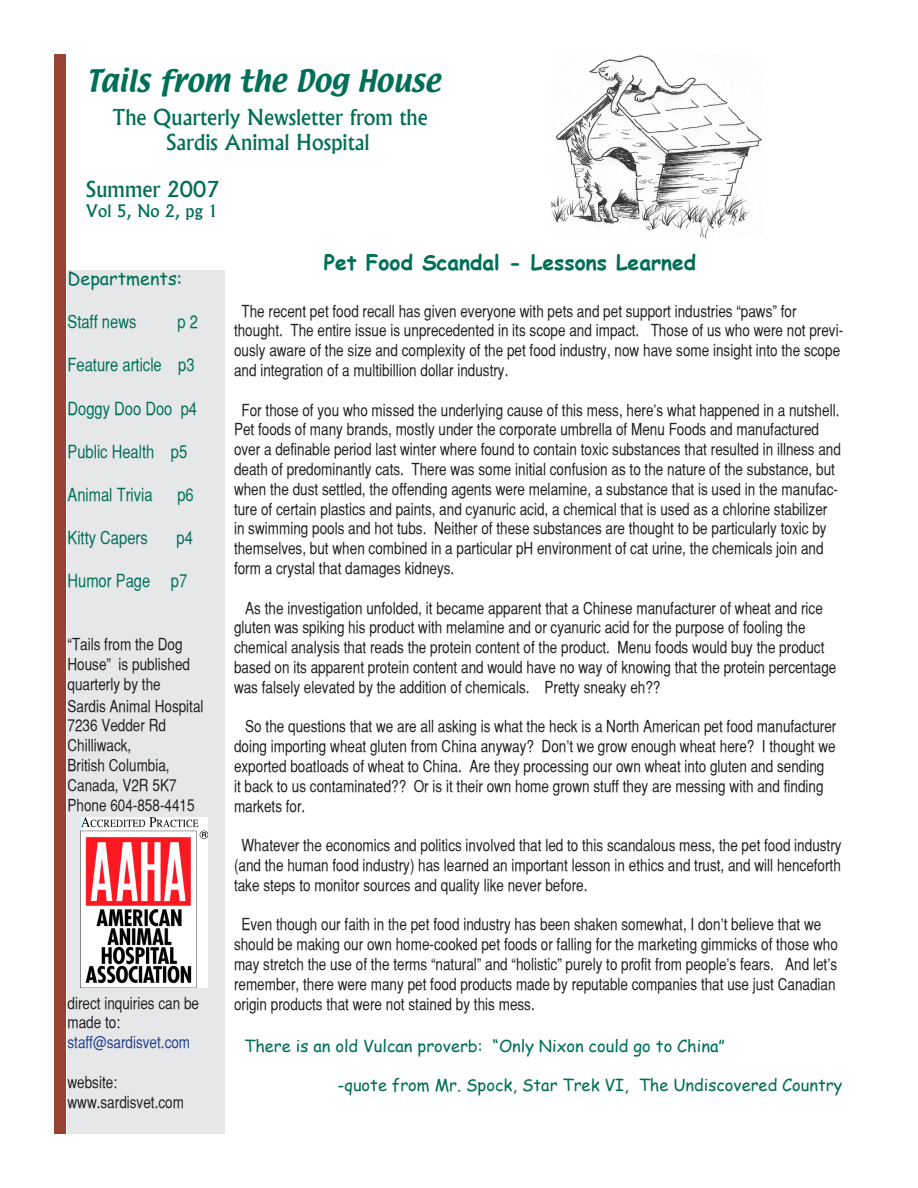
<style>
.page{position:relative;width:918px;height:1188px;background:#fff}
.page>*{position:absolute;margin:0;border:0;box-sizing:border-box;transform-origin:0 0}
.t1{font:27px "Textile";color:#016f58}
.t2{font:500 21px "Albertus";color:#016f58}
.t3{font:700 21px "Comic Sans MS";color:#016f58}
.t4{font:18px "Bastion Plain";color:#016f58}
.t5{font:18px "Comic Sans MS";color:#016f58}
.t6{font:16.5px/19.8px "Bastion Plain";color:#231f20}
.t7{font:16.5px "Comic Sans MS";color:#016f58}
.t8{font:16.5px "Bastion Plain";color:#253f8e}
.t9{font:500 16.5px "Albertus";color:#016f58}
</style>
<div class="page">
<div style="left:68px;top:271px;width:157px;height:863px;background:#e6e7e9"></div>
<img style="left:552px;top:55px;width:210px;height:182px">
<div style="left:54px;top:54px;width:12px;height:1080px;background:#964333"></div>
<img style="left:81px;top:818px;width:126px;height:169px">
<p class="t1" style="left:87px;top:62px;width:355px">Tails from the Dog House</p>
<p class="t2" style="left:112px;top:104px;width:317px">The Quarterly Newsletter from the</p>
<p class="t2" style="left:166px;top:129px;width:205px">Sardis Animal Hospital</p>
<p class="t2" style="left:86px;top:177px;width:135px">Summer 2007</p>
<p class="t9" style="left:86px;top:201px;width:134px">Vol 5, No 2, pg 1</p>
<p class="t5" style="left:68px;top:265px;width:116px">Departments:</p>
<p class="t4" style="left:68px;top:312px;width:70px">Staff news</p>
<p class="t4" style="left:177px;top:312px;width:22px">p 2</p>
<p class="t4" style="left:68px;top:355px;width:129px">Feature article p3</p>
<p class="t4" style="left:68px;top:398px;width:131px">Doggy Doo Doo p4</p>
<p class="t4" style="left:68px;top:441px;width:121px">Public Health p5</p>
<p class="t4" style="left:68px;top:484px;width:87px">Animal Trivia</p>
<p class="t4" style="left:177px;top:484px;width:18px">p6</p>
<p class="t4" style="left:68px;top:528px;width:82px">Kitty Capers</p>
<p class="t4" style="left:177px;top:528px;width:18px">p4</p>
<p class="t4" style="left:68px;top:571px;width:121px">Humor Page p7</p>
<p class="t6" style="left:68px;top:635px;width:124px">“Tails from the Dog<br>House” is published quarterly by the</p>
<p class="t6" style="left:68px;top:696px;width:138px">Sardis Animal Hospital</p>
<p class="t6" style="left:68px;top:716px;width:100px">7236 Vedder Rd</p>
<p class="t6" style="left:68px;top:735px;width:65px">Chilliwack,</p>
<p class="t6" style="left:68px;top:755px;width:104px">British Columbia,</p>
<p class="t6" style="left:68px;top:775px;width:111px">Canada, V2R 5K7</p>
<p class="t6" style="left:68px;top:795px;width:129px">Phone 604-858-4415</p>
<p class="t6" style="left:68px;top:993px;width:133px">direct inquiries can be made to:</p>
<p class="t8" style="left:68px;top:1033px;width:124px">staff@sardisvet.com</p>
<p class="t6" style="left:68px;top:1072px;width:51px">website:</p>
<p class="t6" style="left:68px;top:1092px;width:118px">www.sardisvet.com</p>
<p class="t3" style="left:324px;top:247px;width:374px">Pet Food Scandal - Lessons Learned</p>
<p class="t6" style="left:234px;top:301px;width:611px;text-indent:8px">The recent pet food recall has given everyone with pets and pet support industries “paws” for thought. The entire issue is unprecedented in its scope and impact. Those of us who were not previ&shy;ously aware of the size and complexity of the pet food industry, now have some insight into the scope and integration of a multibillion dollar industry.</p>
<p class="t6" style="left:234px;top:400px;width:608px;text-indent:8px">For those of you who missed the underlying cause of this mess, here’s what happened in a nutshell.<br>Pet foods of many brands, mostly under the corporate umbrella of Menu Foods and manufactured over a definable period last winter where found to contain toxic substances that resulted in illness and death of predominantly cats. There was some initial confusion as to the nature of the substance, but when the dust settled, the offending agents were melamine, a substance that is used in the manufac&shy;ture of certain plastics and paints, and cyanuric acid, a chemical that is used as a chlorine stabilizer in swimming pools and hot tubs. Neither of these substances are thought to be particularly toxic by themselves, but when combined in a particular pH environment of cat urine, the chemicals join and form a crystal that damages kidneys.</p>
<p class="t6" style="left:234px;top:598px;width:604px;text-indent:11px">As the investigation unfolded, it became apparent that a Chinese manufacturer of wheat and rice gluten was spiking his product with melamine and or cyanuric acid for the purpose of fooling the chemical analysis that reads the protein content of the product. Menu foods would buy the product based on its apparent protein content and would have no way of knowing that the protein percentage was falsely elevated by the addition of chemicals. Pretty sneaky eh??</p>
<p class="t6" style="left:234px;top:717px;width:604px;text-indent:11px">So the questions that we are all asking is what the heck is a North American pet food manufacturer doing importing wheat gluten from China anyway? Don’t we grow enough wheat here? I thought we exported boatloads of wheat to China. Are they processing our own wheat into gluten and sending<br>it back to us contaminated?? Or is it their own home grown stuff they are messing with and finding markets for.</p>
<p class="t6" style="left:234px;top:836px;width:609px;text-align:justify;text-indent:8px">Whatever the economics and politics involved that led to this scandalous mess, the pet food industry (and the human food industry) has learned an important lesson in ethics and trust, and will henceforth take steps to monitor sources and quality like never before.</p>
<p class="t6" style="left:234px;top:915px;width:605px;text-indent:8px">Even though our faith in the pet food industry has been shaken somewhat, I don’t believe that we should be making our own home-cooked pet foods or falling for the marketing gimmicks of those who may stretch the use of the terms “natural” and “holistic” purely to profit from people’s fears. And let’s remember, there were many pet food products made by reputable companies that use just Canadian origin products that were not stained by this mess.</p>
<p class="t7" style="left:244px;top:1033px;width:482px">There is an old Vulcan proverb: “Only Nixon could go to China”</p>
<p class="t7" style="left:338px;top:1073px;width:506px">-quote from Mr. Spock, Star Trek VI, The Undiscovered Country</p>
</div>
